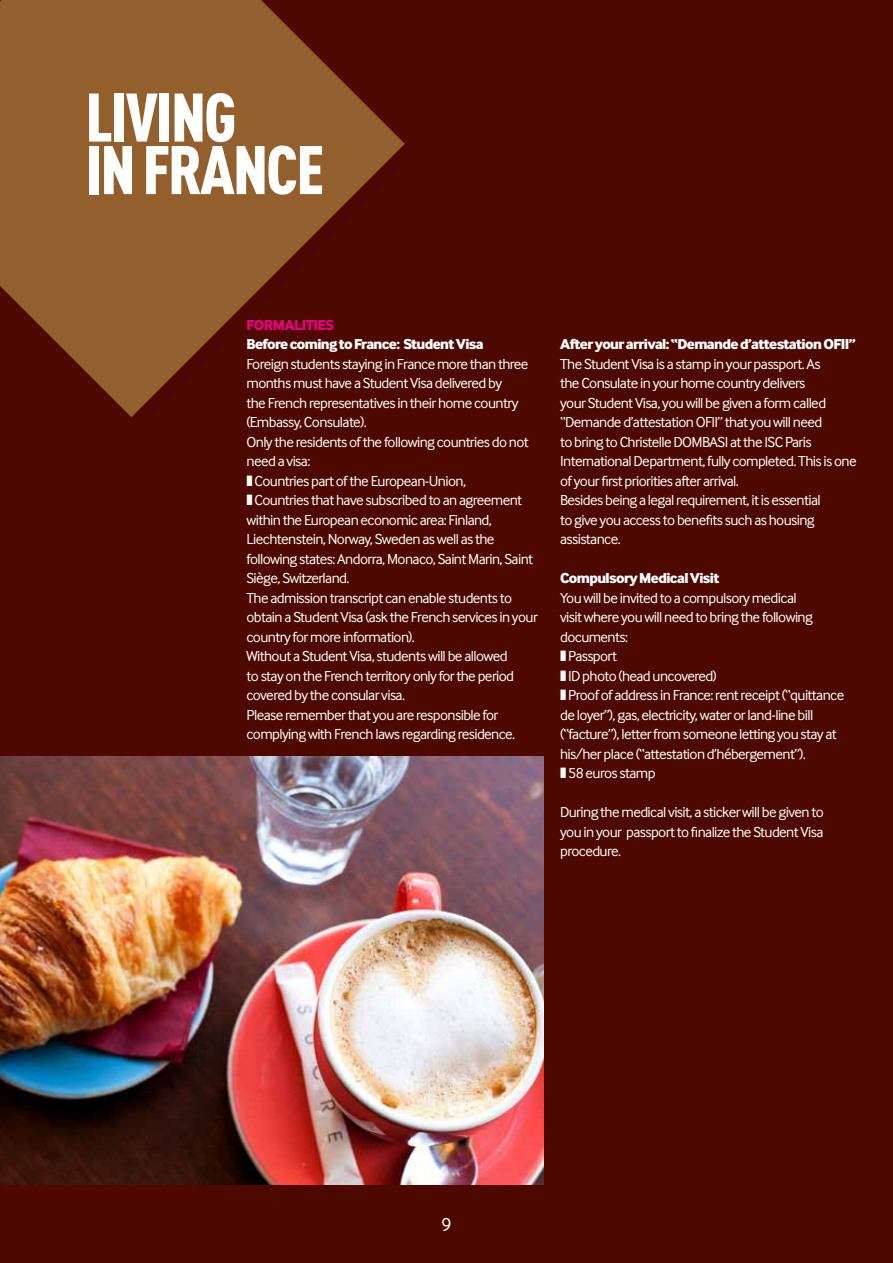
<style>
.page{position:relative;width:893px;height:1263px;background:#4d0800}
.page>*{position:absolute;margin:0;border:0;box-sizing:border-box;transform-origin:0 0}
.t1{font:900 condensed 67.5px/52.5px "DINOT";letter-spacing:-.03em;color:#fff}
.t2{font:19.5px "Inter Face";color:#fff}
.t3{font:15px/19.5px "Inter Face";letter-spacing:-.04em;color:#fff}
.t4{font:800 15px "Inter Face";letter-spacing:-.04em;color:#fff}
.t5{font:800 15px "Inter Face";letter-spacing:-.04em;color:#e6007d}
</style>
<div class="page">
<svg style="left:0;top:0;width:405px;height:417px;fill:#925f2d"></svg>
<img style="left:0;top:757px;width:543px;height:427px">
<h1 class="t1" style="left:85px;top:90px;width:240px">LIVING<br>IN FRANCE</h1>
<p class="t5" style="left:246px;top:316px;width:89px">FORMALITIES</p>
<p class="t4" style="left:246px;top:335px;width:239px">Before coming to France: Student Visa</p>
<p class="t3" style="left:246px;top:354px;width:284px">Foreign students staying in France more than three</p>
<p class="t3" style="left:246px;top:373px;width:257px">months must have a Student Visa delivered by</p>
<p class="t3" style="left:246px;top:393px;width:273px">the French representatives in their home country</p>
<p class="t3" style="left:246px;top:412px;width:122px">(Embassy, Consulate).</p>
<p class="t3" style="left:246px;top:432px;width:284px">Only the residents of the following countries do not</p>
<p class="t3" style="left:246px;top:451px;width:65px">need a visa:</p>
<p class="t3" style="left:255px;top:471px;width:213px">Countries part of the European-Union,</p>
<p class="t3" style="left:255px;top:490px;width:269px">Countries that have subscribed to an agreement</p>
<p class="t3" style="left:246px;top:510px;width:247px">within the European economic area: Finland,</p>
<p class="t3" style="left:246px;top:529px;width:250px">Liechtenstein, Norway, Sweden as well as the</p>
<p class="t3" style="left:246px;top:549px;width:288px">following states: Andorra, Monaco, Saint Marin, Saint</p>
<p class="t3" style="left:246px;top:568px;width:104px">Siège, Switzerland.</p>
<p class="t3" style="left:246px;top:588px;width:267px">The admission transcript can enable students to</p>
<p class="t3" style="left:246px;top:607px;width:293px">obtain a Student Visa (ask the French services in your</p>
<p class="t3" style="left:246px;top:627px;width:170px">country for more information).</p>
<p class="t3" style="left:246px;top:646px;width:263px">Without a Student Visa, students will be allowed</p>
<p class="t3" style="left:246px;top:666px;width:269px">to stay on the French territory only for the period</p>
<p class="t3" style="left:246px;top:685px;width:160px">covered by the consular visa.</p>
<p class="t3" style="left:246px;top:705px;width:253px">Please remember that you are responsible for</p>
<p class="t3" style="left:246px;top:724px;width:270px">complying with French laws regarding residence.</p>
<p class="t4" style="left:560px;top:335px;width:297px">After your arrival: “Demande d’attestation OFII”</p>
<p class="t3" style="left:560px;top:354px;width:298px">The Student Visa is a stamp in your passport. As<br>the Consulate in your home country delivers<br>your Student Visa, you will be given a form called “Demande d’attestation OFII” that you will need<br>to bring to Christelle DOMBASI at the ISC Paris International Department, fully completed. This is one of your first priorities after arrival.<br>Besides being a legal requirement, it is essential<br>to give you access to benefits such as housing assistance.</p>
<p class="t4" style="left:560px;top:569px;width:161px">Compulsory Medical Visit</p>
<p class="t3" style="left:560px;top:588px;width:238px">You will be invited to a compulsory medical</p>
<p class="t3" style="left:560px;top:607px;width:254px">visit where you will need to bring the following</p>
<p class="t3" style="left:560px;top:627px;width:69px">documents:</p>
<p class="t3" style="left:568px;top:646px;width:50px">Passport</p>
<p class="t3" style="left:568px;top:666px;width:150px">ID photo (head uncovered)</p>
<p class="t3" style="left:568px;top:685px;width:278px">Proof of address in France: rent receipt (“quittance</p>
<p class="t3" style="left:560px;top:705px;width:255px">de loyer”), gas, electricity, water or land-line bill</p>
<p class="t3" style="left:560px;top:724px;width:278px">(“facture”), letter from someone letting you stay at</p>
<p class="t3" style="left:560px;top:744px;width:247px">his/her place (“attestation d’hébergement”).</p>
<p class="t3" style="left:568px;top:763px;width:89px">58 euros stamp</p>
<p class="t3" style="left:560px;top:802px;width:265px;text-align:justify">During the medical visit, a sticker will be given to you in your passport to finalize the Student Visa procedure.</p>
<h2 class="t2" style="left:441px;top:1214px;width:12px">9</h2>
</div>
